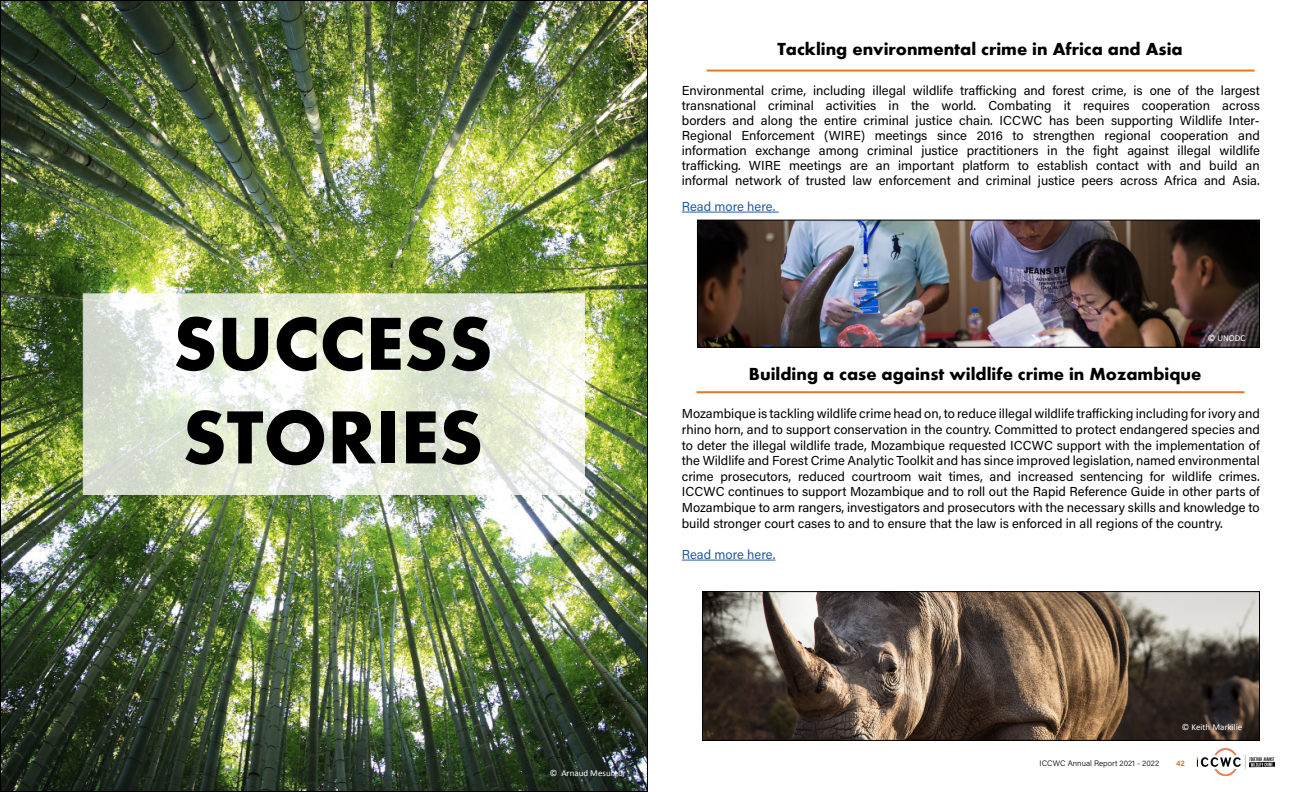
<style>
.page{position:relative;width:1296px;height:792px;background:#fff}
.page>*{position:absolute;margin:0;border:0;box-sizing:border-box;transform-origin:0 0}
.t1{font:700 78px/93.6px "Aharoni";color:#000}
.t2{font:700 18px "Aharoni";color:#000}
.t3{font:13px/15.6px "Acumin Pro";color:#000;text-align:justify}
.t4{font:13px "Acumin Pro";color:#275b9b}
.t5{font:9px "Calibri";color:#fff}
.t6{font:300 8px "Acumin Pro";color:#000}
.t7{font:700 8px "Acumin Pro";color:#e87722}
</style>
<div class="page">
<img style="left:1200px;top:749px;width:75px;height:26px">
<hr style="left:682px;top:560px;width:93px;height:1px;background:#275b9b">
<img style="left:699px;top:222px;width:559px;height:124px">
<div style="left:697px;top:220px;width:563px;height:128px;border:1px solid #000"></div>
<img style="left:704px;top:593px;width:554px;height:146px">
<div style="left:702px;top:591px;width:558px;height:150px;border:1px solid #000"></div>
<hr style="left:707px;top:70px;width:548px;height:2px;background:#e87722">
<hr style="left:682px;top:212px;width:97px;height:1px;background:#275b9b">
<img style="left:2px;top:2px;width:644px;height:788px">
<svg style="left:83px;top:293px;width:502px;height:202px"></svg>
<hr style="left:697px;top:391px;width:548px;height:2px;background:#e87722">
<h1 class="t1" style="left:173px;top:296px;width:322px">SUCCESS<br>STORIES</h1>
<h2 class="t2" style="left:778px;top:38px;width:407px">Tackling environmental crime in Africa and Asia</h2>
<p class="t3" style="left:682px;top:82px;width:580px;line-height:15px">Environmental crime, including illegal wildlife trafficking and forest crime, is one of the largest transnational criminal activities in the world. Combating it requires cooperation across borders and along the entire criminal justice chain. ICCWC has been supporting Wildlife Inter-Regional Enforcement (WIRE) meetings since 2016 to strengthen regional cooperation and information exchange among criminal justice practitioners in the fight against illegal wildlife trafficking. WIRE meetings are an important platform to establish contact with and build an informal network of trusted law enforcement and criminal justice peers across Africa and Asia.</p>
<p class="t4" style="left:682px;top:197px;width:95px">Read more here.</p>
<p class="t5" style="left:1208px;top:332px;width:39px">© UNODC</p>
<h2 class="t2" style="left:749px;top:363px;width:454px">Building a case against wildlife crime in Mozambique</h2>
<p class="t3" style="left:682px;top:406px;width:580px">Mozambique is tackling wildlife crime head on, to reduce illegal wildlife trafficking including for ivory and rhino horn, and to support conservation in the country. Committed to protect endangered species and to deter the illegal wildlife trade, Mozambique requested ICCWC support with the implementation of the Wildlife and Forest Crime Analytic Toolkit and has since improved legislation, named environmental crime prosecutors, reduced courtroom wait times, and increased sentencing for wildlife crimes.<br>ICCWC continues to support Mozambique and to roll out the Rapid Reference Guide in other parts of Mozambique to arm rangers, investigators and prosecutors with the necessary skills and knowledge to build stronger court cases to and to ensure that the law is enforced in all regions of the country.</p>
<p class="t4" style="left:682px;top:545px;width:95px">Read more here.</p>
<p class="t5" style="left:550px;top:766px;width:78px">© Arnaud Mesureur</p>
<p class="t6" style="left:1040px;top:758px;width:121px">ICCWC Annual Report 2021 - 2022</p>
<p class="t5" style="left:1182px;top:721px;width:62px">© Keith Markilie</p>
<p class="t7" style="left:1176px;top:757px;width:10px">42</p>
</div>
